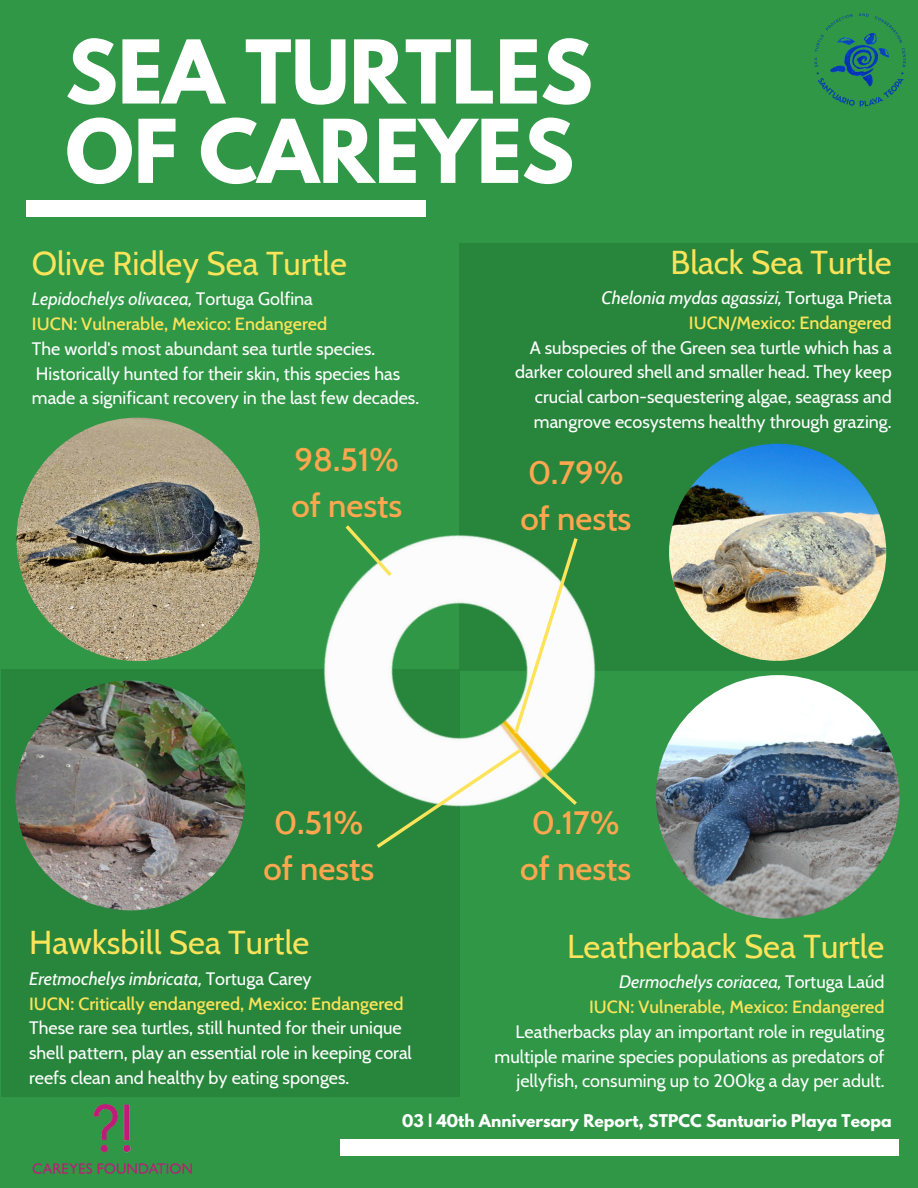
<style>
.page{position:relative;width:918px;height:1188px;background:#2f9746}
.page>*{position:absolute;margin:0;border:0;box-sizing:border-box;transform-origin:0 0}
.t1{font:700 77.85px/79.3px "League Spartan";color:#fff}
.t2{font:33px "Cabin";color:#fde359}
.t3{font:500 33px/46.2px "Cabin";color:#ffa64f}
.t4{font:18px/24.8px "Cabin";color:#fff}
.t5{font:italic 18px "Cabin";color:#fff}
.t6{font:500 18px "Cabin";color:#fde359}
.t7{font:700 15.6px "League Spartan";color:#fff}
.s1{font-style:normal}
</style>
<div class="page">
<div style="left:26px;top:201px;width:400px;height:16px;background:#fff"></div>
<div style="left:340px;top:1139px;width:559px;height:17px;background:#fff"></div>
<div style="left:459px;top:243px;width:459px;height:428px;background:#28863c"></div>
<img style="left:16px;top:418px;width:244px;height:243px;border-radius:50%">
<div style="left:1px;top:669px;width:459px;height:427px;background:#28863c"></div>
<img style="left:221px;top:450px;width:466px;height:425px">
<img style="left:669px;top:444px;width:217px;height:217px;border-radius:50%">
<img style="left:15px;top:680px;width:230px;height:230px;border-radius:50%">
<img style="left:656px;top:675px;width:243px;height:244px;border-radius:50%">
<svg style="left:373px;top:746px;width:152px;height:105px"></svg>
<svg style="left:537px;top:768px;width:44px;height:40px"></svg>
<svg style="left:511px;top:534px;width:69px;height:203px"></svg>
<svg style="left:342px;top:522px;width:53px;height:58px"></svg>
<img style="left:814px;top:13px;width:92px;height:94px">
<img style="left:20px;top:1096px;width:187px;height:78px">
<p class="t1" style="left:65px;top:42px;width:529px">SEA TURTLES<br>OF CAREYES</p>
<p class="t2" style="left:32px;top:243px;width:317px">Olive Ridley Sea Turtle</p>
<p class="t5" style="left:32px;top:288px;width:283px">Lepidochelys olivacea, <span class="s1">Tortuga Golfina</span></p>
<p class="t6" style="left:32px;top:313px;width:297px">IUCN: Vulnerable, Mexico: Endangered</p>
<p class="t4" style="left:32px;top:336px;width:389px">The world's most abundant sea turtle species.<br>Historically hunted for their skin, this species has made a significant recovery in the last few decades.</p>
<p class="t3" style="left:291px;top:436px;width:112px">98.51% of nests</p>
<p class="t2" style="left:671px;top:242px;width:223px">Black Sea Turtle</p>
<p class="t5" style="left:602px;top:287px;width:292px">Chelonia mydas agassizi, <span class="s1">Tortuga Prieta</span></p>
<p class="t6" style="left:689px;top:312px;width:204px">IUCN/Mexico: Endangered</p>
<p class="t4" style="left:515px;top:335px;width:378px;text-align:right">A subspecies of the Green sea turtle which has a darker coloured shell and smaller head. They keep crucial carbon-sequestering algae, seagrass and mangrove ecosystems healthy through grazing.</p>
<p class="t3" style="left:520px;top:449px;width:112px">0.79% of nests</p>
<p class="t3" style="left:263px;top:799px;width:112px;text-align:center">0.51% of nests</p>
<p class="t2" style="left:29px;top:923px;width:282px">Hawksbill Sea Turtle</p>
<p class="t5" style="left:29px;top:967px;width:284px">Eretmochelys imbricata, <span class="s1">Tortuga Carey</span></p>
<p class="t6" style="left:29px;top:992px;width:376px">IUCN: Critically endangered, Mexico: Endangered</p>
<p class="t4" style="left:29px;top:1016px;width:384px">These rare sea turtles, still hunted for their unique shell pattern, play an essential role in keeping coral reefs clean and healthy by eating sponges.</p>
<p class="t3" style="left:520px;top:799px;width:112px;text-align:center">0.17% of nests</p>
<p class="t2" style="left:567px;top:926px;width:319px">Leatherback Sea Turtle</p>
<p class="t5" style="left:619px;top:971px;width:267px">Dermochelys coriacea, <span class="s1">Tortuga Laúd</span></p>
<p class="t6" style="left:589px;top:996px;width:297px">IUCN: Vulnerable, Mexico: Endangered</p>
<p class="t4" style="left:495px;top:1019px;width:391px;text-align:right">Leatherbacks play an important role in regulating multiple marine species populations as predators of jellyfish, consuming up to 200kg a day per adult.</p>
<p class="t7" style="left:402px;top:1113px;width:491px">03 | 40th Anniversary Report, STPCC Santuario Playa Teopa</p>
</div>
